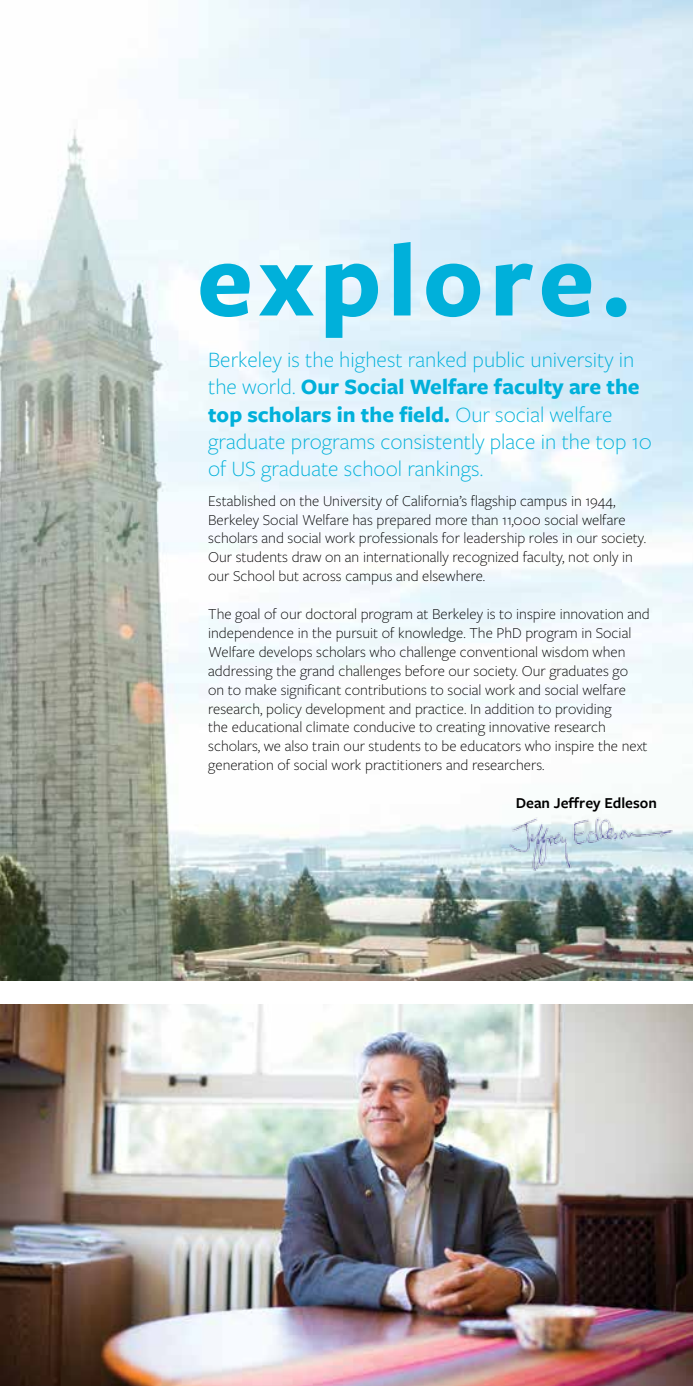
<style>
.page{position:relative;width:693px;height:1386px;background:#fff}
.page>*{position:absolute;margin:0;border:0;box-sizing:border-box;transform-origin:0 0}
.t1{font:700 108.15px "Freight Sans Pro";letter-spacing:.06em;color:#00b0da}
.t2{font:300 22.75px/27.3px "Freight Sans Pro";color:#00b0da}
.t3{font:300 15.75px/18.9px "Freight Sans Pro";color:#000}
.t4{font:600 15.75px "Freight Sans Pro";color:#000}
.s1{font-weight:700}
</style>
<div class="page">
<img style="left:0;top:0;width:1px;height:1386px">
<img style="left:0;top:0;width:693px;height:981px">
<img style="left:1px;top:1004px;width:692px;height:382px">
<img style="left:504px;top:810px;width:179px;height:63px">
<h1 class="t1" style="left:197px;top:206px;width:436px">explore.</h1>
<h2 class="t2" style="left:208px;top:345px;width:445px">Berkeley is the highest ranked public university in the world. <span class="s1">Our Social Welfare faculty are the top scholars in the field.</span> Our social welfare graduate programs consistently place in the top 10 of US graduate school rankings.</h2>
<p class="t3" style="left:208px;top:490px;width:439px">Established on the University of California’s flagship campus in 1944, Berkeley Social Welfare has prepared more than 11,000 social welfare scholars and social work professionals for leadership roles in our society.<br>Our students draw on an internationally recognized faculty, not only in our School but across campus and elsewhere.</p>
<p class="t3" style="left:208px;top:604px;width:443px">The goal of our doctoral program at Berkeley is to inspire innovation and independence in the pursuit of knowledge. The PhD program in Social Welfare develops scholars who challenge conventional wisdom when addressing the grand challenges before our society. Our graduates go<br>on to make significant contributions to social work and social welfare research, policy development and practice. In addition to providing<br>the educational climate conducive to creating innovative research scholars, we also train our students to be educators who inspire the next generation of social work practitioners and researchers.</p>
<p class="t4" style="left:516px;top:792px;width:143px">Dean Jeffrey Edleson</p>
</div>
